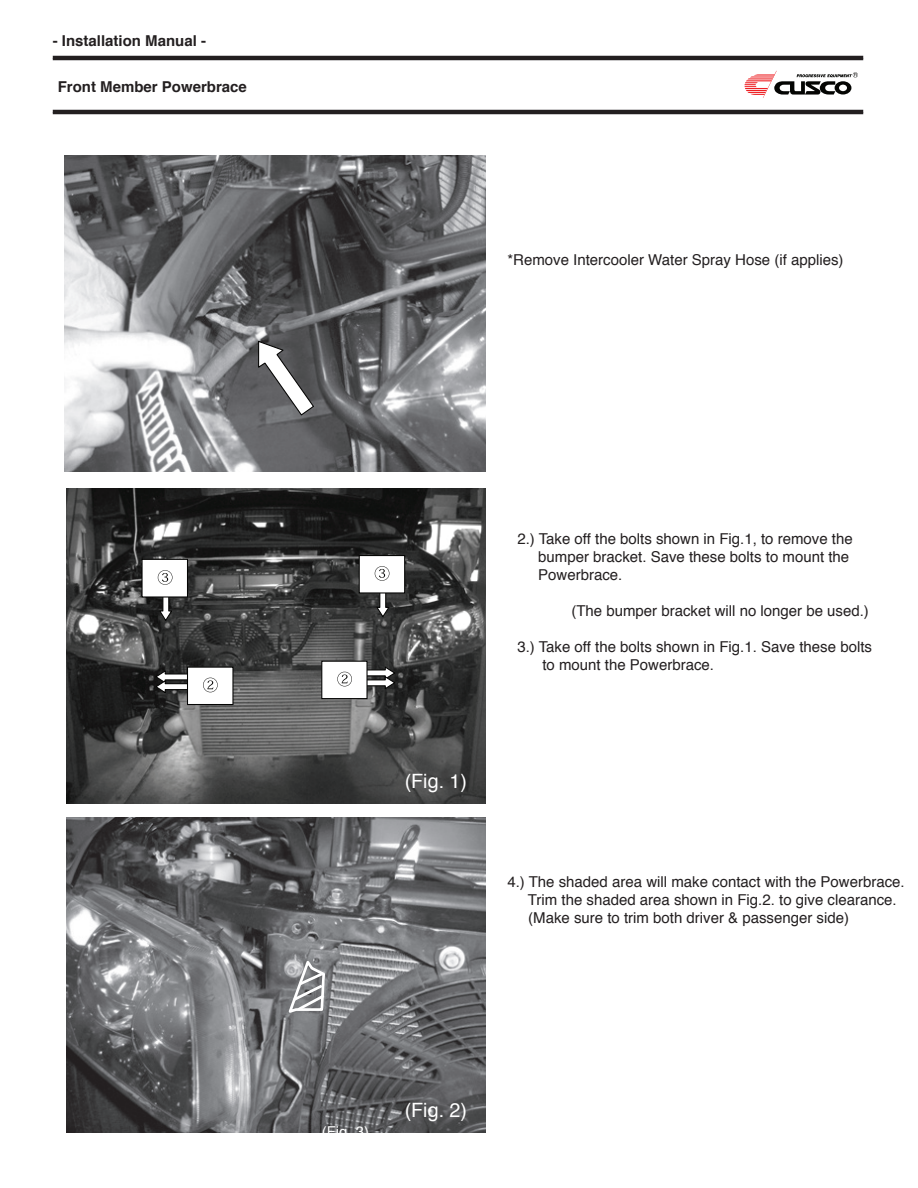
<style>
.page{position:relative;width:918px;height:1188px;background:#fff}
.page>*{position:absolute;margin:0;border:0;box-sizing:border-box;transform-origin:0 0}
.t1{font:19.8px "Helvetica";color:#fff}
.t2{font:15px/18px "Helvetica";color:#231f20}
.t3{font:700 15px "Helvetica";color:#231f20}
.t4{font:15px "Helvetica";color:#fff}
</style>
<div class="page">
<hr style="left:53px;top:56px;width:810px;height:4px;background:#231f20">
<hr style="left:53px;top:110px;width:810px;height:4px;background:#231f20">
<svg style="left:745px;top:71px;width:113px;height:27px"></svg>
<img style="left:65px;top:156px;width:420px;height:315px">
<svg style="left:257px;top:340px;width:58px;height:76px"></svg>
<img style="left:66px;top:489px;width:419px;height:315px">
<img style="left:66px;top:818px;width:419px;height:314px">
<div style="left:141px;top:559px;width:47px;height:39px;background:#fff;border:1px solid #050504"></div>
<svg style="left:158px;top:570px;width:16px;height:52px"></svg>
<div style="left:359px;top:555px;width:46px;height:39px;background:#fff;border:1px solid #050504"></div>
<svg style="left:375px;top:566px;width:16px;height:53px"></svg>
<svg style="left:154px;top:669px;width:33px;height:26px"></svg>
<div style="left:187px;top:667px;width:47px;height:38px;background:#fff;border:1px solid #050504"></div>
<svg style="left:203px;top:678px;width:15px;height:14px"></svg>
<div style="left:321px;top:661px;width:47px;height:38px;background:#fff;border:1px solid #050504"></div>
<svg style="left:337px;top:665px;width:60px;height:25px"></svg>
<svg style="left:286px;top:958px;width:41px;height:58px"></svg>
<p class="t3" style="left:53px;top:29px;width:155px">- Installation Manual -</p>
<p class="t3" style="left:58px;top:74px;width:191px">Front Member Powerbrace</p>
<p class="t2" style="left:507px;top:251px;width:338px">*Remove Intercooler Water Spray Hose (if applies)</p>
<h1 class="t1" style="left:405px;top:766px;width:64px">(Fig. 1)</h1>
<p class="t2" style="left:538px;top:530px;width:316px;text-indent:-21px">2.) Take off the bolts shown in Fig.1, to remove the bumper bracket. Save these bolts to mount the<br>Powerbrace.</p>
<p class="t2" style="left:571px;top:602px;width:299px">(The bumper bracket will no longer be used.)</p>
<p class="t2" style="left:542px;top:638px;width:331px;text-indent:-25px">3.) Take off the bolts shown in Fig.1. Save these bolts to mount the Powerbrace.</p>
<p class="t2" style="left:528px;top:873px;width:378px;text-indent:-21px">4.) The shaded area will make contact with the Powerbrace.<br>Trim the shaded area shown in Fig.2. to give clearance. (Make sure to trim both driver &amp; passenger side)</p>
<p class="t4" style="left:322px;top:1120px;width:49px">(Fig. 3)</p>
<h1 class="t1" style="left:405px;top:1095px;width:64px">(Fig. 2)</h1>
</div>
